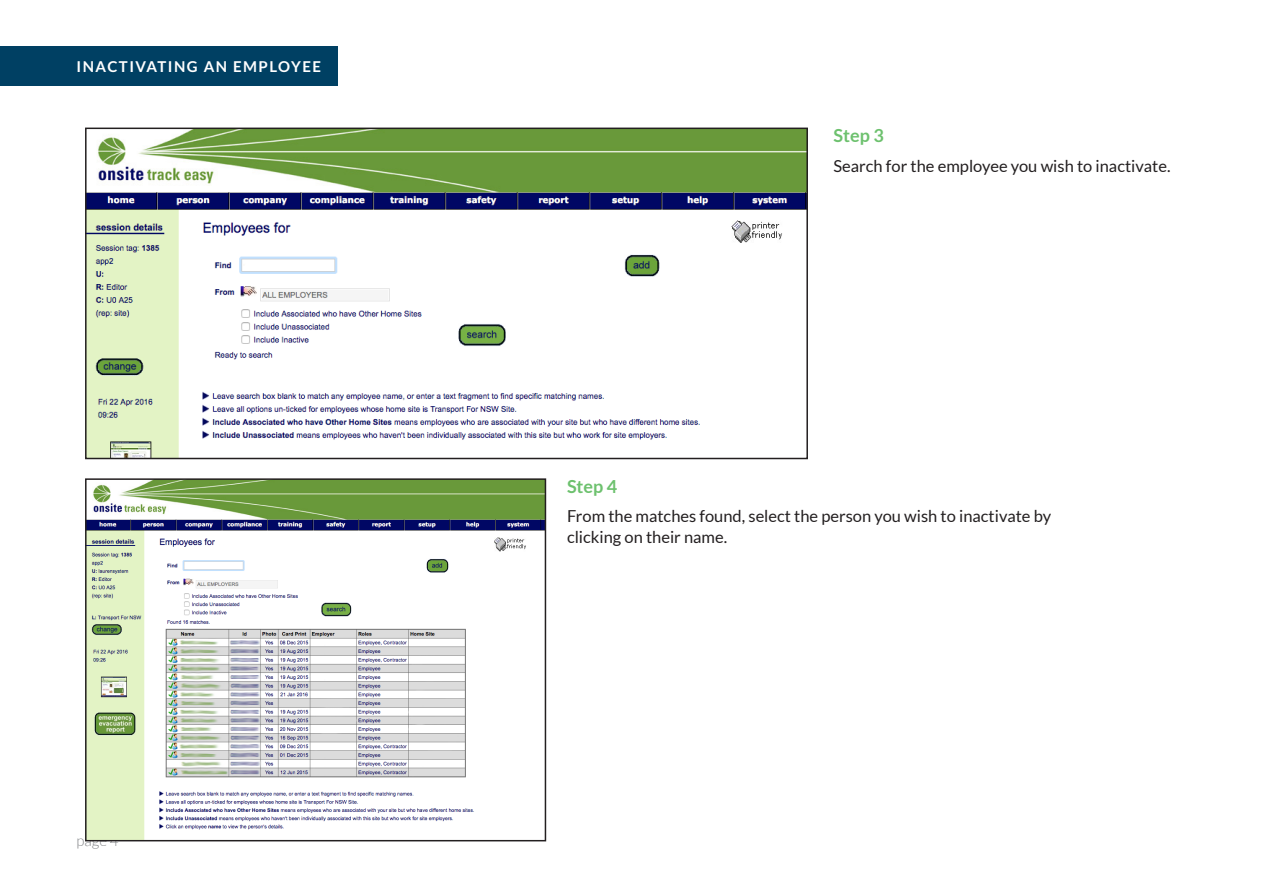
<style>
.page{position:relative;width:1263px;height:893px;background:#fff}
.page>*{position:absolute;margin:0;border:0;box-sizing:border-box;transform-origin:0 0}
.h2-RED{font:700 18px "Lato";color:#6dc16e}
.copy-n{font:16.5px/21px "Lato";color:#231f20}
.t1{font:700 15px "Lato";letter-spacing:.1em;color:#fff}
.t2{font:300 15px "Lato";color:#808285}
</style>
<div class="page">
<div style="left:0;top:47px;width:337px;height:39px;background:#004063"></div>
<img style="left:88px;top:131px;width:717px;height:325px">
<div style="left:85px;top:128px;width:723px;height:331px;border:2px solid #231f20"></div>
<img style="left:88px;top:481px;width:455px;height:357px">
<div style="left:85px;top:478px;width:461px;height:363px;border:2px solid #231f20"></div>
<p class="t1" style="left:77px;top:58px;width:246px">INACTIVATING AN EMPLOYEE</p>
<p class="t2" style="left:77px;top:833px;width:44px">page 4</p>
<p class="h2-RED" style="left:833px;top:125px;width:52px">Step 3</p>
<p class="copy-n" style="left:833px;top:155px;width:339px">Search for the employee you wish to inactivate.</p>
<p class="h2-RED" style="left:567px;top:476px;width:52px">Step 4</p>
<p class="copy-n" style="left:567px;top:506px;width:486px">From the matches found, select the person you wish to inactivate by clicking on their name.</p>
</div>
